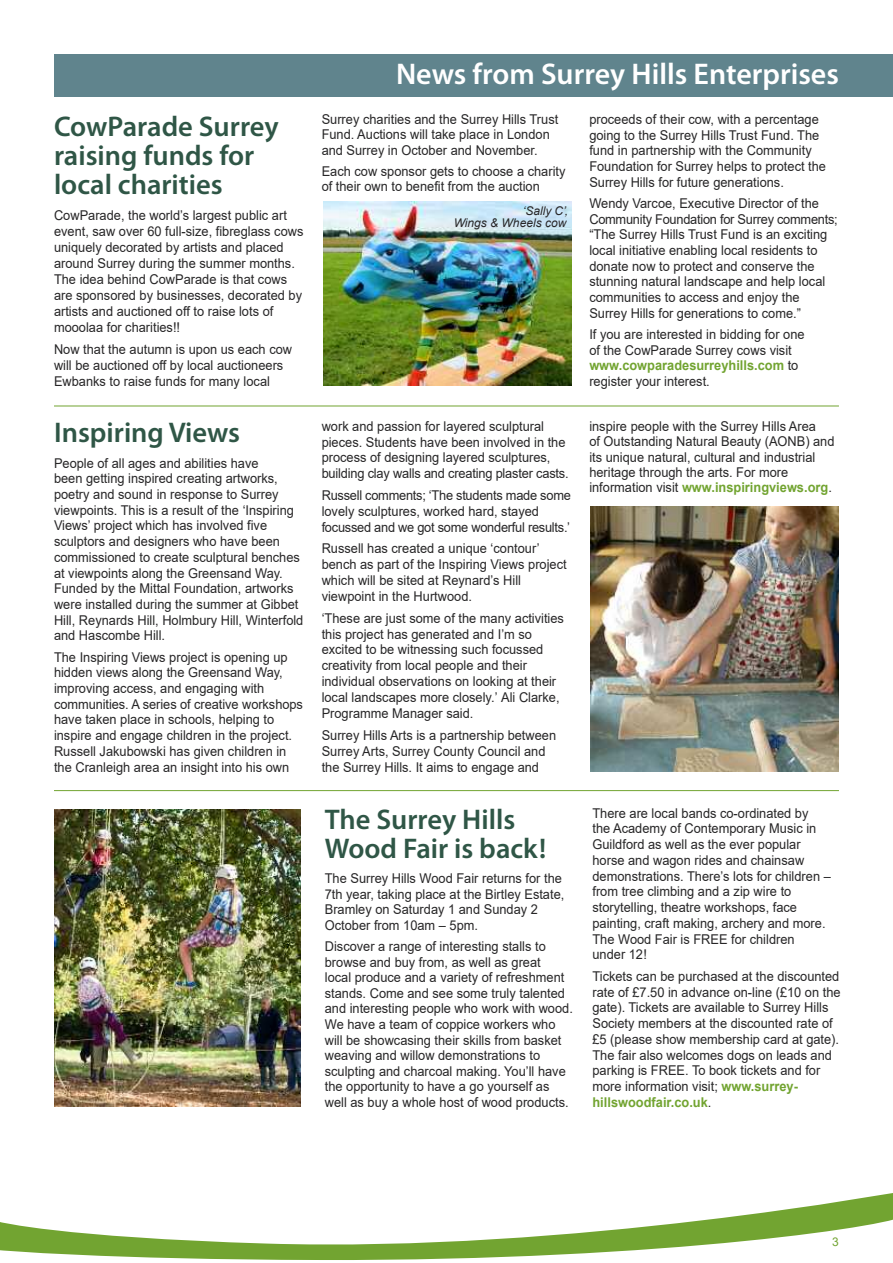
<style>
.page{position:relative;width:893px;height:1263px;background:#fff}
.page>*{position:absolute;margin:0;border:0;box-sizing:border-box;transform-origin:0 0}
.t1{font:600 30px "Myriad Pro";color:#fff}
.t2{font:600 28.5px/29.1px "Myriad Pro";color:#2f5646}
.t3{font:13.5px/15.8px "Arial";color:#272627;scale:.95 1}
.t4{font:13.5px/15.9px "Arial";letter-spacing:-.02em;color:#272627;scale:.95 1}
.t5{font:italic 12px/12.8px "Arial";color:#272627;text-align:right}
.t6{font:12px "Arial";color:#72a431}
.s1{font-weight:700;color:#72a431}
</style>
<div class="page">
<svg style="left:41px;top:1253px;width:548px;height:7px;fill:#72a431"></svg>
<svg style="left:0;top:1193px;width:893px;height:60px"></svg>
<div style="left:54px;top:54px;width:839px;height:43px;background:#60848d"></div>
<hr style="left:54px;top:405px;width:785px;height:1px;background:#72a431">
<hr style="left:54px;top:790px;width:785px;height:1px;background:#72a431">
<img style="left:323px;top:202px;width:248px;height:184px">
<img style="left:591px;top:506px;width:248px;height:265px">
<img style="left:54px;top:809px;width:247px;height:298px">
<h2 class="t2" style="left:54px;top:114px;width:226px">CowParade Surrey raising funds for local charities</h2>
<p class="t3" style="left:54px;top:207px;width:264px">CowParade, the world’s largest public art event, saw over 60 full-size, fibreglass cows uniquely decorated by artists and placed around Surrey during the summer months.<br>The idea behind CowParade is that cows are sponsored by businesses, decorated by artists and auctioned off to raise lots of mooolaa for charities!!</p>
<p class="t3" style="left:54px;top:341px;width:252px">Now that the autumn is upon us each cow will be auctioned off by local auctioneers<br>Ewbanks to raise funds for many local</p>
<h2 class="t2" style="left:54px;top:420px;width:188px">Inspiring Views</h2>
<p class="t3" style="left:54px;top:455px;width:264px">People of all ages and abilities have<br>been getting inspired creating artworks, poetry and sound in response to Surrey viewpoints. This is a result of the ‘Inspiring Views’ project which has involved five sculptors and designers who have been commissioned to create sculptural benches at viewpoints along the Greensand Way.<br>Funded by the Mittal Foundation, artworks were installed during the summer at Gibbet Hill, Reynards Hill, Holmbury Hill, Winterfold and Hascombe Hill.</p>
<p class="t3" style="left:54px;top:649px;width:264px">The Inspiring Views project is opening up hidden views along the Greensand Way, improving access, and engaging with communities. A series of creative workshops have taken place in schools, helping to inspire and engage children in the project.<br>Russell Jakubowski has given children in the Cranleigh area an insight into his own</p>
<h1 class="t1" style="left:396px;top:63px;width:444px">News from Surrey Hills Enterprises</h1>
<p class="t3" style="left:322px;top:111px;width:251px">Surrey charities and the Surrey Hills Trust<br>Fund. Auctions will take place in London and Surrey in October and November.</p>
<p class="t3" style="left:322px;top:163px;width:258px">Each cow sponsor gets to choose a charity of their own to benefit from the auction</p>
<p class="t5" style="left:454px;top:204px;width:116px">‘Sally C’,<br>Wings &amp; Wheels cow</p>
<p class="t3" style="left:322px;top:418px;width:262px">work and passion for layered sculptural pieces. Students have been involved in the process of designing layered sculptures, building clay walls and creating plaster casts.</p>
<p class="t4" style="left:322px;top:487px;width:264px">Russell comments; ‘The students made some lovely sculptures, worked hard, stayed focussed and we got some wonderful results.’</p>
<p class="t3" style="left:322px;top:540px;width:259px">Russell has created a unique ‘contour’ bench as part of the Inspiring Views project which will be sited at Reynard’s Hill viewpoint in the Hurtwood.</p>
<p class="t3" style="left:322px;top:610px;width:257px">‘These are just some of the many activities this project has generated and I’m so excited to be witnessing such focussed creativity from local people and their individual observations on looking at their local landscapes more closely.’ Ali Clarke, Programme Manager said.</p>
<p class="t3" style="left:322px;top:727px;width:248px">Surrey Hills Arts is a partnership between<br>Surrey Arts, Surrey County Council and the Surrey Hills. It aims to engage and</p>
<h2 class="t2" style="left:325px;top:808px;width:223px;line-height:28.7px">The Surrey Hills<br>Wood Fair is back!</h2>
<p class="t3" style="left:325px;top:870px;width:254px">The Surrey Hills Wood Fair returns for the 7th year, taking place at the Birtley Estate, Bramley on Saturday 1 and Sunday 2<br>October from 10am – 5pm.</p>
<p class="t3" style="left:325px;top:938px;width:263px">Discover a range of interesting stalls to browse and buy from, as well as great<br>local produce and a variety of refreshment stands. Come and see some truly talented and interesting people who work with wood.<br>We have a team of coppice workers who will be showcasing their skills from basket weaving and willow demonstrations to sculpting and charcoal making. You’ll have the opportunity to have a go yourself as well as buy a whole host of wood products.</p>
<p class="t3" style="left:589px;top:111px;width:251px">proceeds of their cow, with a percentage going to the Surrey Hills Trust Fund. The fund in partnership with the Community Foundation for Surrey helps to protect the Surrey Hills for future generations.</p>
<p class="t3" style="left:589px;top:195px;width:263px">Wendy Varcoe, Executive Director of the Community Foundation for Surrey comments; “The Surrey Hills Trust Fund is an exciting local initiative enabling local residents to donate now to protect and conserve the stunning natural landscape and help local communities to access and enjoy the Surrey Hills for generations to come.”</p>
<p class="t3" style="left:589px;top:326px;width:228px">If you are interested in bidding for one of the CowParade Surrey cows visit <span class="s1">www.cowparadesurreyhills.com</span> to register your interest.</p>
<p class="t3" style="left:589px;top:418px;width:260px">inspire people with the Surrey Hills Area<br>of Outstanding Natural Beauty (AONB) and its unique natural, cultural and industrial heritage through the arts. For more information visit <span class="s1">www.inspiringviews.org</span>.</p>
<p class="t3" style="left:592px;top:805px;width:252px">There are local bands co-ordinated by<br>the Academy of Contemporary Music in Guildford as well as the ever popular horse and wagon rides and chainsaw demonstrations. There’s lots for children – from tree climbing and a zip wire to storytelling, theatre workshops, face painting, craft making, archery and more.<br>The Wood Fair is FREE for children under 12!</p>
<p class="t3" style="left:592px;top:968px;width:263px">Tickets can be purchased at the discounted rate of £7.50 in advance on-line (£10 on the gate). Tickets are available to Surrey Hills Society members at the discounted rate of £5 (please show membership card at gate).<br>The fair also welcomes dogs on leads and parking is FREE. To book tickets and for more information visit; <span class="s1">www.surrey&shy;hillswoodfair.co.uk</span>.</p>
<p class="t6" style="left:832px;top:1234px;width:8px">3</p>
</div>
